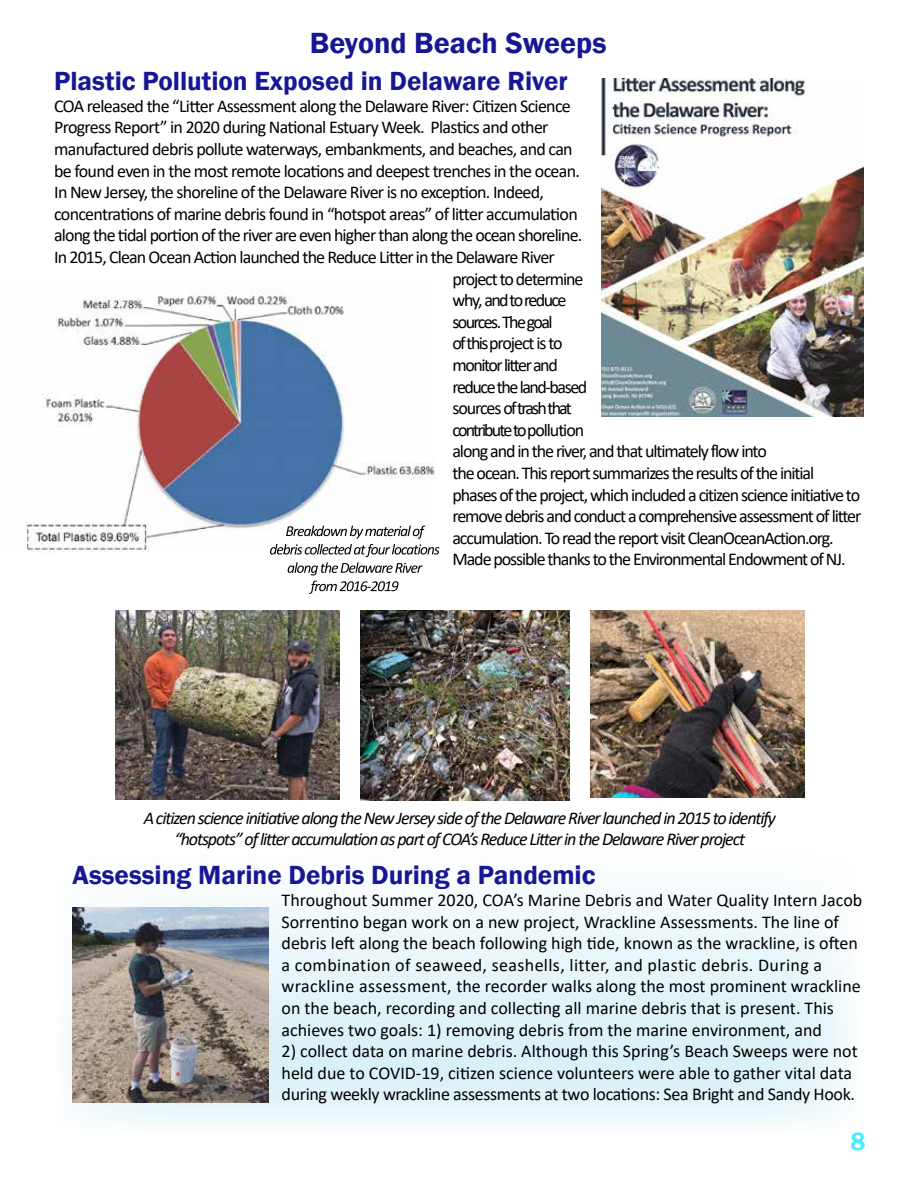
<style>
.page{position:relative;width:918px;height:1188px;background:#fff}
.page>*{position:absolute;margin:0;border:0;box-sizing:border-box;transform-origin:0 0}
.t1{font:600 30px "Franklin Gothic";color:#171695}
.t2{font:600 27px "Franklin Gothic";color:#171695}
.t3{font:600 25.5px "Franklin Gothic";color:#47eefe}
.t4{font:18px "Calibri";letter-spacing:-.04em;color:#000}
.t5{font:18px/21.6px "Calibri";color:#000}
.t6{font:18px "Calibri";letter-spacing:-.06em;color:#000}
.t7{font:18px/21.6px "Calibri";letter-spacing:-.01em;color:#000}
.t8{font:italic 18px/21.6px "Calibri";letter-spacing:-.06em;color:#000;text-align:center}
.t9{font:18px "Calibri";letter-spacing:-.1em;color:#000}
.t10{font:18px "Calibri";letter-spacing:-.08em;color:#000}
.t11{font:18px "Calibri";letter-spacing:-.09em;color:#000}
.t12{font:18px "Calibri";letter-spacing:-.065em;color:#000}
</style>
<div class="page">
<svg style="left:70px;top:897px;width:777px;height:227px;fill:#e6f5f9"></svg>
<img style="left:73px;top:907px;width:195px;height:196px">
<img style="left:591px;top:610px;width:213px;height:187px">
<img style="left:116px;top:610px;width:224px;height:189px">
<img style="left:360px;top:610px;width:210px;height:190px">
<img style="left:601px;top:78px;width:262px;height:339px">
<img style="left:24px;top:289px;width:412px;height:263px">
<svg style="left:309px;top:581px;width:89px;height:13px"></svg>
<svg style="left:270px;top:526px;width:169px;height:49px"></svg>
<h1 class="t1" style="left:310px;top:24px;width:298px">Beyond Beach Sweeps</h1>
<h2 class="t2" style="left:54px;top:65px;width:515px">Plastic Pollution Exposed in Delaware River</h2>
<p class="t4" style="left:54px;top:93px;width:518px">COA released the “Litter Assessment along the Delaware River: Citizen Science</p>
<p class="t4" style="left:54px;top:115px;width:496px">Progress Report” in 2020 during National Estuary Week. Plastics and other</p>
<p class="t4" style="left:54px;top:137px;width:520px">manufactured debris pollute waterways, embankments, and beaches, and can</p>
<p class="t4" style="left:54px;top:158px;width:527px">be found even in the most remote locations and deepest trenches in the ocean.</p>
<p class="t4" style="left:54px;top:180px;width:491px">In New Jersey, the shoreline of the Delaware River is no exception. Indeed,</p>
<p class="t4" style="left:54px;top:201px;width:525px">concentrations of marine debris found in “hotspot areas” of litter accumulation</p>
<p class="t4" style="left:54px;top:223px;width:530px">along the tidal portion of the river are even higher than along the ocean shoreline.</p>
<p class="t4" style="left:54px;top:245px;width:502px">In 2015, Clean Ocean Action launched the Reduce Litter in the Delaware River</p>
<p class="t6" style="left:452px;top:266px;width:133px">project to determine</p>
<p class="t11" style="left:452px;top:288px;width:116px">why, and to reduce</p>
<p class="t11" style="left:452px;top:309px;width:102px">sources.The goal</p>
<p class="t12" style="left:452px;top:331px;width:112px">of this project is to</p>
<p class="t10" style="left:452px;top:353px;width:107px">monitor litter and</p>
<p class="t10" style="left:452px;top:374px;width:136px">reduce the land-based</p>
<p class="t9" style="left:452px;top:396px;width:121px">sources of trash that</p>
<p class="t9" style="left:452px;top:417px;width:133px">contribute to pollution</p>
<p class="t6" style="left:452px;top:439px;width:316px">along and in the river, and that ultimately flow into</p>
<p class="t6" style="left:452px;top:461px;width:363px">the ocean. This report summarizes the results of the initial</p>
<p class="t6" style="left:452px;top:482px;width:409px">phases of the project, which included a citizen science initiative to</p>
<p class="t6" style="left:452px;top:504px;width:410px">remove debris and conduct a comprehensive assessment of litter</p>
<p class="t6" style="left:452px;top:525px;width:383px">accumulation. To read the report visit CleanOceanAction.org.</p>
<p class="t6" style="left:452px;top:547px;width:395px">Made possible thanks to the Environmental Endowment of NJ.</p>
<p class="t8" style="left:144px;top:806px;width:634px">A citizen science initiative along the New Jersey side of the Delaware River launched in 2015 to identify “hotspots” of litter accumulation as part of COA’s Reduce Litter in the Delaware River project</p>
<h2 class="t2" style="left:73px;top:859px;width:525px">Assessing Marine Debris During a Pandemic</h2>
<p class="t5" style="left:282px;top:889px;width:582px">Throughout Summer 2020, COA’s Marine Debris and Water Quality Intern Jacob Sorrentino began work on a new project, Wrackline Assessments. The line of debris left along the beach following high tide, known as the wrackline, is often a combination of seaweed, seashells, litter, and plastic debris. During a wrackline assessment, the recorder walks along the most prominent wrackline on the beach, recording and collecting all marine debris that is present. This achieves two goals: 1) removing debris from the marine environment, and</p>
<p class="t7" style="left:282px;top:1040px;width:578px">2) collect data on marine debris. Although this Spring’s Beach Sweeps were not held due to COVID-19, citizen science volunteers were able to gather vital data during weekly wrackline assessments at two locations: Sea Bright and Sandy Hook.</p>
<h3 class="t3" style="left:850px;top:1126px;width:16px">8</h3>
</div>
